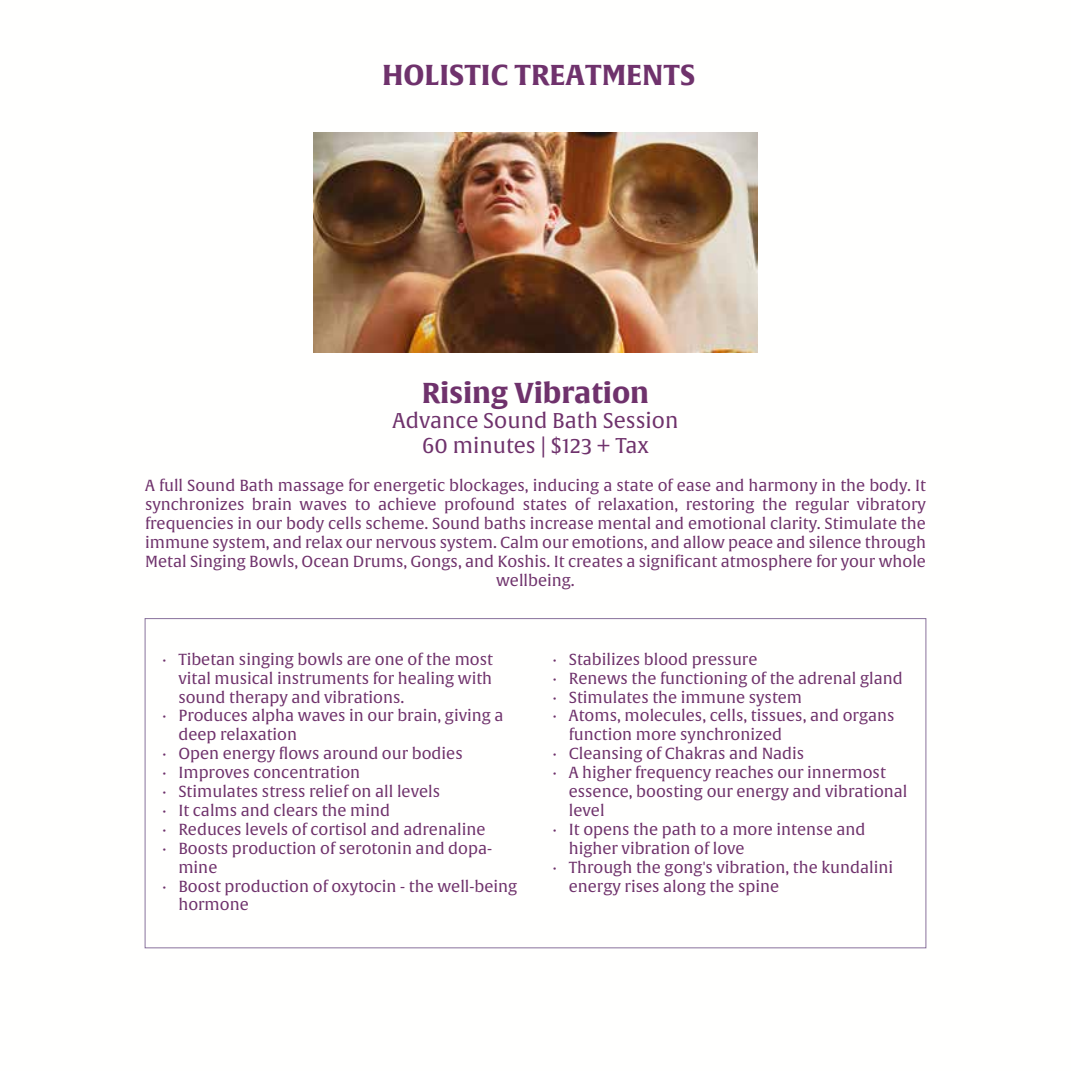
<style>
.page{position:relative;width:1071px;height:1071px;background:#fff}
.page>*{position:absolute;margin:0;border:0;box-sizing:border-box;transform-origin:0 0}
.t1{font:28px "Alverata W07 PE Bold";color:#6f326c}
.t2{font:21px/25.2px "Alverata";color:#6f326c;text-align:center}
.t3{font:15.75px/18.9px "Alverata";color:#6f326c}
</style>
<div class="page">
<img style="left:314px;top:132px;width:443px;height:221px">
<h1 class="t1" style="left:382px;top:56px;width:315px">HOLISTIC TREATMENTS</h1>
<h1 class="t1" style="left:422px;top:374px;width:229px">Rising Vibration</h1>
<h2 class="t2" style="left:393px;top:409px;width:287px">Advance Sound Bath Session<br>60 minutes | $123 + Tax</h2>
<p class="t3" style="left:145px;top:477px;width:782px;text-align:center">A full Sound Bath massage for energetic blockages, inducing a state of ease and harmony in the body. It synchronizes brain waves to achieve profound states of relaxation, restoring the regular vibratory frequencies in our body cells scheme. Sound baths increase mental and emotional clarity. Stimulate the immune system, and relax our nervous system. Calm our emotions, and allow peace and silence through Metal Singing Bowls, Ocean Drums, Gongs, and Koshis. It creates a significant atmosphere for your whole wellbeing.</p>
<p class="t3" style="left:163px;top:650px;width:5px">·</p>
<p class="t3" style="left:163px;top:707px;width:5px">·</p>
<p class="t3" style="left:163px;top:745px;width:5px;text-align:justify">· · · · · ·</p>
<p class="t3" style="left:163px;top:877px;width:5px">·</p>
<p class="t3" style="left:178px;top:650px;width:340px">Tibetan singing bowls are one of the most vital musical instruments for healing with sound therapy and vibrations.<br>Produces alpha waves in our brain, giving a deep relaxation<br>Open energy flows around our bodies<br>Improves concentration<br>Stimulates stress relief on all levels<br>It calms and clears the mind<br>Reduces levels of cortisol and adrenaline<br>Boosts production of serotonin and dopa&shy;mine<br>Boost production of oxytocin - the well-being hormone</p>
<p class="t3" style="left:553px;top:650px;width:5px;text-align:justify">· · · ·</p>
<p class="t3" style="left:553px;top:745px;width:5px">· ·</p>
<p class="t3" style="left:553px;top:820px;width:5px">·</p>
<p class="t3" style="left:553px;top:858px;width:5px">·</p>
<p class="t3" style="left:569px;top:650px;width:340px">Stabilizes blood pressure<br>Renews the functioning of the adrenal gland Stimulates the immune system<br>Atoms, molecules, cells, tissues, and organs function more synchronized<br>Cleansing of Chakras and Nadis<br>A higher frequency reaches our innermost essence, boosting our energy and vibrational level<br>It opens the path to a more intense and higher vibration of love<br>Through the gong's vibration, the kundalini energy rises along the spine</p>
</div>
